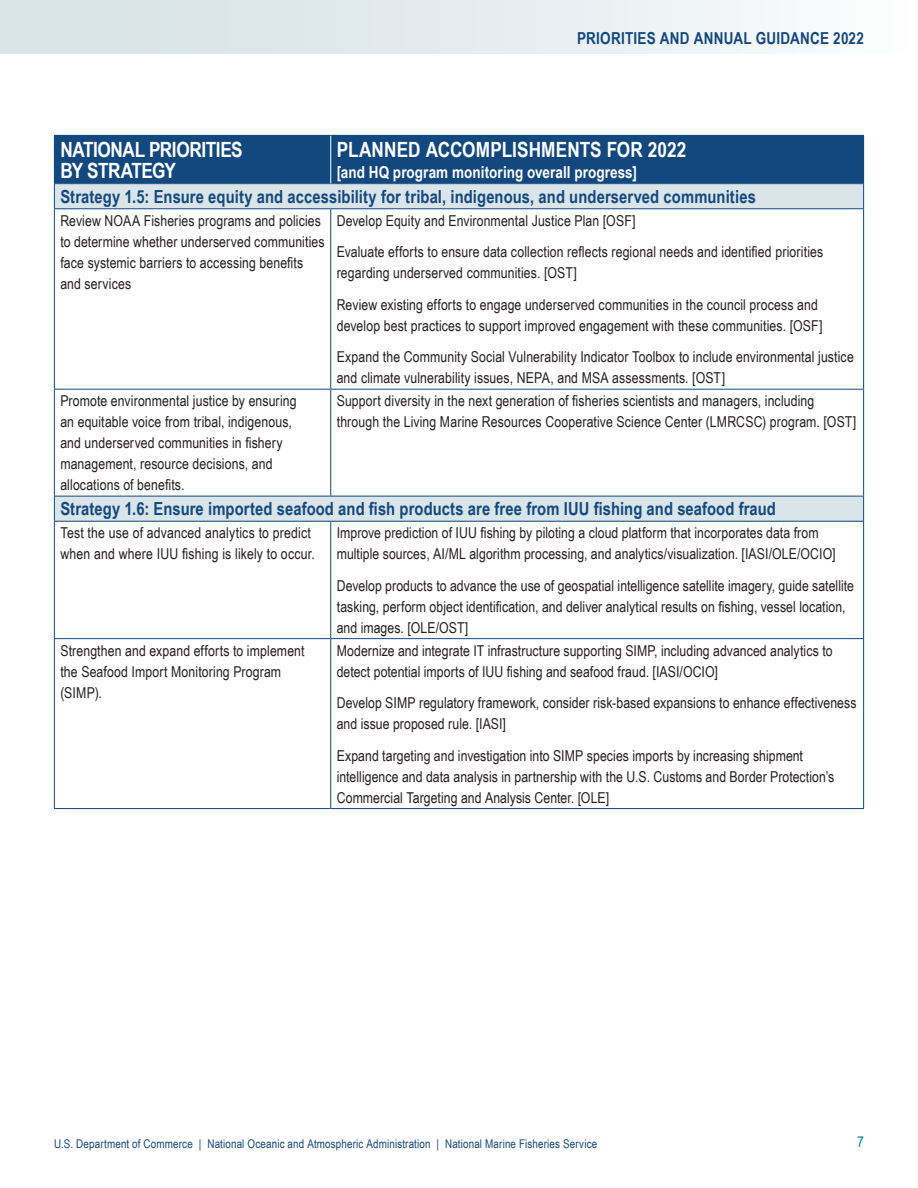
<style>
.page{position:relative;width:918px;height:1188px;background:#fff}
.page>*{position:absolute;margin:0;border:0;box-sizing:border-box;transform-origin:0 0}
.t1{font:700 21px "Arial Narrow";letter-spacing:.005em;color:#fff}
.t2{font:700 21px/21px "Arial Narrow";letter-spacing:-.015em;color:#fff}
.t3{font:700 18px "Arial Narrow";letter-spacing:.005em;color:#13487e}
.t4{font:700 16.5px "Arial Narrow";letter-spacing:.005em;color:#fff}
.t5{font:700 16.5px "Arial Narrow";letter-spacing:.015em;color:#13487e}
.t6{font:15px/21px "Arial Narrow";letter-spacing:.005em;color:#231f20}
.t7{font:15px "Arial Narrow";color:#037d8c}
.t8{font:12px "Arial Narrow";letter-spacing:.01em;color:#13487e}
</style>
<div class="page">
<div style="left:0;top:0;width:918px;height:54px;background:linear-gradient(to right,#d4e1e5,#fafbfc)"></div>
<hr style="left:0;top:0;width:1px;height:54px;background:#dae5e9">
<div style="left:54px;top:135px;width:277px;height:49px;background:#13487e"></div>
<div style="left:331px;top:135px;width:533px;height:49px;background:#13487e"></div>
<div style="left:54px;top:184px;width:810px;height:25px;background:#dae5e9"></div>
<div style="left:54px;top:496px;width:810px;height:25px;background:#dae5e9"></div>
<svg style="left:54px;top:184px;width:1px;height:24px"></svg>
<svg style="left:863px;top:184px;width:1px;height:24px"></svg>
<hr style="left:54px;top:208px;width:277px;height:1px;background:#13487e">
<hr style="left:54px;top:209px;width:1px;height:180px;background:#13487e">
<hr style="left:331px;top:208px;width:533px;height:1px;background:#13487e">
<hr style="left:330px;top:209px;width:1px;height:180px;background:#13487e">
<hr style="left:863px;top:209px;width:1px;height:180px;background:#13487e">
<hr style="left:54px;top:389px;width:277px;height:1px;background:#13487e">
<hr style="left:54px;top:390px;width:1px;height:106px;background:#13487e">
<hr style="left:331px;top:389px;width:533px;height:1px;background:#13487e">
<hr style="left:330px;top:390px;width:1px;height:106px;background:#13487e">
<hr style="left:863px;top:390px;width:1px;height:106px;background:#13487e">
<hr style="left:54px;top:496px;width:277px;height:1px;background:#13487e">
<svg style="left:54px;top:496px;width:1px;height:25px"></svg>
<hr style="left:331px;top:496px;width:533px;height:1px;background:#13487e">
<svg style="left:863px;top:496px;width:1px;height:25px"></svg>
<hr style="left:54px;top:521px;width:277px;height:1px;background:#13487e">
<hr style="left:54px;top:522px;width:1px;height:116px;background:#13487e">
<hr style="left:331px;top:521px;width:533px;height:1px;background:#13487e">
<hr style="left:330px;top:522px;width:1px;height:116px;background:#13487e">
<hr style="left:863px;top:522px;width:1px;height:116px;background:#13487e">
<hr style="left:54px;top:638px;width:277px;height:1px;background:#13487e">
<hr style="left:54px;top:639px;width:1px;height:169px;background:#13487e">
<hr style="left:331px;top:638px;width:533px;height:1px;background:#13487e">
<hr style="left:330px;top:639px;width:1px;height:169px;background:#13487e">
<hr style="left:863px;top:639px;width:1px;height:169px;background:#13487e">
<hr style="left:54px;top:808px;width:277px;height:1px;background:#13487e">
<hr style="left:331px;top:808px;width:533px;height:1px;background:#13487e">
<hr style="left:330px;top:136px;width:1px;height:47px;background:#fff">
<p class="t5" style="left:577px;top:26px;width:288px">PRIORITIES AND ANNUAL GUIDANCE 2022</p>
<p class="t2" style="left:60px;top:138px;width:184px">NATIONAL PRIORITIES<br>BY STRATEGY</p>
<p class="t1" style="left:337px;top:133px;width:351px">PLANNED ACCOMPLISHMENTS FOR 2022</p>
<p class="t4" style="left:337px;top:159px;width:302px">[and HQ program monitoring overall progress]</p>
<p class="t3" style="left:60px;top:183px;width:697px">Strategy 1.5: Ensure equity and accessibility for tribal, indigenous, and underserved communities</p>
<p class="t6" style="left:60px;top:209px;width:266px">Review NOAA Fisheries programs and policies to determine whether underserved communities face systemic barriers to accessing benefits and services</p>
<p class="t6" style="left:337px;top:204px;width:488px;line-height:31.5px">Develop Equity and Environmental Justice Plan [OSF]<br>Evaluate efforts to ensure data collection reflects regional needs and identified priorities</p>
<p class="t6" style="left:337px;top:257px;width:483px;line-height:31.5px">regarding underserved communities. [OST]<br>Review existing efforts to engage underserved communities in the council process and</p>
<p class="t6" style="left:337px;top:309px;width:519px;line-height:31.5px">develop best practices to support improved engagement with these communities. [OSF]<br>Expand the Community Social Vulnerability Indicator Toolbox to include environmental justice</p>
<p class="t6" style="left:337px;top:367px;width:390px">and climate vulnerability issues, NEPA, and MSA assessments. [OST]</p>
<p class="t6" style="left:60px;top:390px;width:238px">Promote environmental justice by ensuring an equitable voice from tribal, indigenous, and underserved communities in fishery management, resource decisions, and allocations of benefits.</p>
<p class="t6" style="left:337px;top:390px;width:521px">Support diversity in the next generation of fisheries scientists and managers, including through the Living Marine Resources Cooperative Science Center (LMRCSC) program. [OST]</p>
<p class="t3" style="left:60px;top:495px;width:717px">Strategy 1.6: Ensure imported seafood and fish products are free from IUU fishing and seafood fraud</p>
<p class="t6" style="left:60px;top:522px;width:256px">Test the use of advanced analytics to predict when and where IUU fishing is likely to occur.</p>
<p class="t6" style="left:337px;top:522px;width:500px">Improve prediction of IUU fishing by piloting a cloud platform that incorporates data from multiple sources, AI/ML algorithm processing, and analytics/visualization. [IASI/OLE/OCIO]</p>
<p class="t6" style="left:337px;top:574px;width:519px">Develop products to advance the use of geospatial intelligence satellite imagery, guide satellite tasking, perform object identification, and deliver analytical results on fishing, vessel location, and images. [OLE/OST]</p>
<p class="t6" style="left:60px;top:639px;width:246px">Strengthen and expand efforts to implement the Seafood Import Monitoring Program (SIMP).</p>
<p class="t6" style="left:337px;top:639px;width:497px">Modernize and integrate IT infrastructure supporting SIMP, including advanced analytics to detect potential imports of IUU fishing and seafood fraud. [IASI/OCIO]</p>
<p class="t6" style="left:337px;top:692px;width:521px">Develop SIMP regulatory framework, consider risk-based expansions to enhance effectiveness and issue proposed rule. [IASI]</p>
<p class="t6" style="left:337px;top:744px;width:499px">Expand targeting and investigation into SIMP species imports by increasing shipment intelligence and data analysis in partnership with the U.S. Customs and Border Protection’s<br>Commercial Targeting and Analysis Center. [OLE]</p>
<p class="t8" style="left:54px;top:1134px;width:545px">U.S. Department of Commerce | National Oceanic and Atmospheric Administration | National Marine Fisheries Service</p>
<p class="t7" style="left:857px;top:1131px;width:8px">7</p>
</div>
